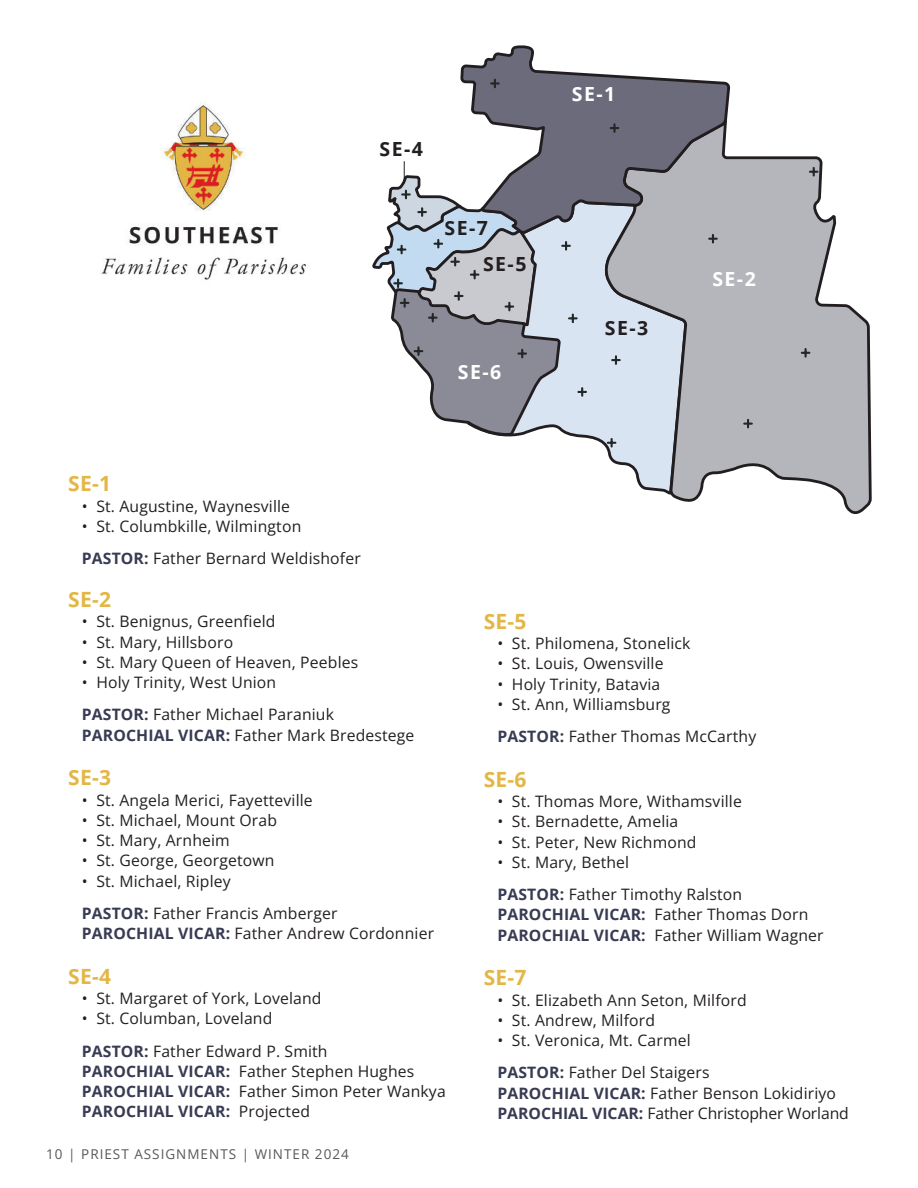
<style>
.page{position:relative;width:918px;height:1188px;background:#fff}
.page>*{position:absolute;margin:0;border:0;box-sizing:border-box;transform-origin:0 0}
.t1{font:700 21px "Open Sans";letter-spacing:.01em;color:#e2b746}
.t2{font:700 19.5px/35.4px "Open Sans";letter-spacing:.075em;color:#231f20}
.t3{font:700 19.5px "Open Sans";color:#fff}
.t4{font:15.75px/32.2px "Open Sans";letter-spacing:.01em;color:#231f20}
.t5{font:15.75px/20.2px "Open Sans";letter-spacing:-.01em;color:#231f20}
.t6{font:13.5px "Open Sans";letter-spacing:.075em;color:#57585a}
.s1{font-weight:700;color:#383b53}
</style>
<div class="page">
<img style="left:101px;top:103px;width:205px;height:177px">
<div style="left:586px;top:236px;width:17px;height:209px;background:#d9e4f3"></div>
<svg style="left:603px;top:156px;width:269px;height:358px"></svg>
<svg style="left:460px;top:45px;width:270px;height:191px"></svg>
<svg style="left:611px;top:124px;width:7px;height:8px"></svg>
<svg style="left:612px;top:356px;width:8px;height:8px"></svg>
<svg style="left:744px;top:420px;width:8px;height:7px"></svg>
<svg style="left:802px;top:349px;width:7px;height:8px"></svg>
<svg style="left:709px;top:235px;width:8px;height:7px"></svg>
<svg style="left:810px;top:168px;width:8px;height:8px"></svg>
<svg style="left:608px;top:439px;width:7px;height:8px"></svg>
<svg style="left:491px;top:80px;width:8px;height:7px"></svg>
<svg style="left:372px;top:161px;width:214px;height:277px"></svg>
<p class="t2" style="left:380px;top:132px;width:45px">SE-4</p>
<p class="t2" style="left:483px;top:211px;width:45px;text-indent:-39px">SE-7<br>SE-5</p>
<p class="t3" style="left:458px;top:361px;width:45px">SE-6</p>
<p class="t3" style="left:572px;top:83px;width:45px">SE-1</p>
<p class="t2" style="left:605px;top:311px;width:45px">SE-3</p>
<p class="t3" style="left:712px;top:268px;width:45px">SE-2</p>
<h1 class="t1" style="left:68px;top:472px;width:44px">SE-1</h1>
<p class="t4" style="left:82px;top:491px;width:210px">• St. Augustine, Waynesville</p>
<p class="t4" style="left:82px;top:512px;width:281px">• St. Columbkille, Wilmington<br><span class="s1">PASTOR:</span> Father Bernard Weldishofer</p>
<h1 class="t1" style="left:68px;top:588px;width:44px">SE-2</h1>
<p class="t4" style="left:82px;top:605px;width:195px">• St. Benignus, Greenfield</p>
<p class="t4" style="left:82px;top:627px;width:153px">• St. Mary, Hillsboro</p>
<p class="t4" style="left:82px;top:648px;width:278px">• St. Mary Queen of Heaven, Peebles</p>
<p class="t4" style="left:82px;top:668px;width:254px">• Holy Trinity, West Union<br><span class="s1">PASTOR:</span> Father Michael Paraniuk</p>
<p class="t4" style="left:82px;top:720px;width:334px"><span class="s1">PAROCHIAL VICAR:</span> Father Mark Bredestege</p>
<h1 class="t1" style="left:68px;top:766px;width:44px">SE-3</h1>
<p class="t4" style="left:82px;top:785px;width:233px">• St. Angela Merici, Fayetteville</p>
<p class="t4" style="left:82px;top:806px;width:197px">• St. Michael, Mount Orab</p>
<p class="t4" style="left:82px;top:826px;width:150px">• St. Mary, Arnheim</p>
<p class="t4" style="left:82px;top:846px;width:194px">• St. George, Georgetown</p>
<p class="t4" style="left:82px;top:866px;width:257px">• St. Michael, Ripley<br><span class="s1">PASTOR:</span> Father Francis Amberger</p>
<p class="t4" style="left:82px;top:919px;width:354px"><span class="s1">PAROCHIAL VICAR:</span> Father Andrew Cordonnier</p>
<h1 class="t1" style="left:68px;top:964px;width:44px">SE-4</h1>
<p class="t4" style="left:82px;top:984px;width:241px">• St. Margaret of York, Loveland</p>
<p class="t4" style="left:82px;top:1004px;width:247px">• St. Columban, Loveland<br><span class="s1">PASTOR:</span> Father Edward P. Smith</p>
<p class="t4" style="left:82px;top:1063px;width:365px;line-height:20.2px"><span class="s1">PAROCHIAL VICAR:</span> Father Stephen Hughes<br><span class="s1">PAROCHIAL VICAR:</span> Father Simon Peter Wankya<br><span class="s1">PAROCHIAL VICAR:</span> Projected</p>
<p class="t6" style="left:46px;top:1149px;width:304px">10 | PRIEST ASSIGNMENTS | WINTER 2024</p>
<h1 class="t1" style="left:484px;top:609px;width:44px">SE-5</h1>
<p class="t4" style="left:497px;top:629px;width:195px">• St. Philomena, Stonelick</p>
<p class="t4" style="left:497px;top:649px;width:168px">• St. Louis, Owensville</p>
<p class="t4" style="left:497px;top:669px;width:165px">• Holy Trinity, Batavia</p>
<p class="t4" style="left:497px;top:690px;width:260px">• St. Ann, Williamsburg<br><span class="s1">PASTOR:</span> Father Thomas McCarthy</p>
<h1 class="t1" style="left:484px;top:767px;width:44px">SE-6</h1>
<p class="t4" style="left:497px;top:787px;width:246px">• St. Thomas More, Withamsville</p>
<p class="t4" style="left:497px;top:807px;width:183px">• St. Bernadette, Amelia</p>
<p class="t4" style="left:497px;top:827px;width:201px">• St. Peter, New Richmond</p>
<p class="t4" style="left:497px;top:848px;width:246px">• St. Mary, Bethel<br><span class="s1">PASTOR:</span> Father Timothy Ralston</p>
<p class="t4" style="left:497px;top:906px;width:328px;line-height:20.2px"><span class="s1">PAROCHIAL VICAR:</span> Father Thomas Dorn<br><span class="s1">PAROCHIAL VICAR:</span> Father William Wagner</p>
<h1 class="t1" style="left:484px;top:966px;width:44px">SE-7</h1>
<p class="t4" style="left:497px;top:985px;width:251px">• St. Elizabeth Ann Seton, Milford</p>
<p class="t4" style="left:497px;top:1006px;width:159px">• St. Andrew, Milford</p>
<p class="t4" style="left:497px;top:1026px;width:214px">• St. Veronica, Mt. Carmel<br><span class="s1">PASTOR:</span> Father Del Staigers</p>
<p class="t5" style="left:497px;top:1084px;width:353px"><span class="s1">PAROCHIAL VICAR:</span> Father Benson Lokidiriyo<br><span class="s1">PAROCHIAL VICAR:</span> Father Christopher Worland</p>
</div>
